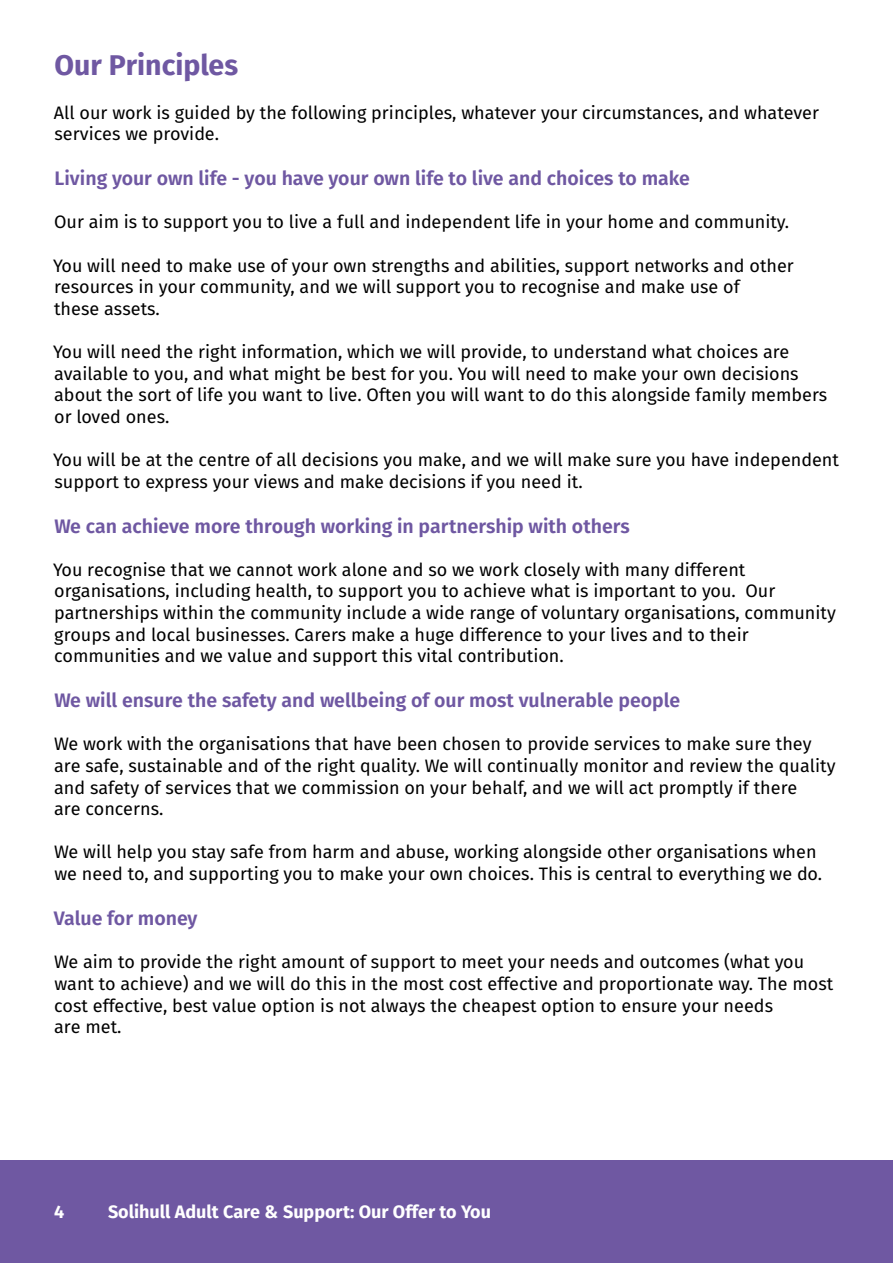
<style>
.page{position:relative;width:893px;height:1263px;background:#fff}
.page>*{position:absolute;margin:0;border:0;box-sizing:border-box;transform-origin:0 0}
.t1{font:700 28.5px "Fira Sans";color:#6f58a2}
.t2{font:600 19.5px "Fira Sans";color:#6f58a2}
.t3{font:18px/21.6px "Fira Sans";color:#000}
.t4{font:700 18px "Fira Sans";color:#fff}
</style>
<div class="page">
<div style="left:0;top:1160px;width:893px;height:103px;background:#6f58a2"></div>
<h1 class="t1" style="left:55px;top:45px;width:185px">Our Principles</h1>
<p class="t3" style="left:54px;top:101px;width:766px">All our work is guided by the following principles, whatever your circumstances, and whatever services we provide.</p>
<p class="t2" style="left:55px;top:165px;width:637px">Living your own life - you have your own life to live and choices to make</p>
<p class="t3" style="left:54px;top:211px;width:736px">Our aim is to support you to live a full and independent life in your home and community.</p>
<p class="t3" style="left:53px;top:254px;width:742px">You will need to make use of your own strengths and abilities, support networks and other resources in your community, and we will support you to recognise and make use of<br>these assets.</p>
<p class="t3" style="left:53px;top:341px;width:776px">You will need the right information, which we will provide, to understand what choices are available to you, and what might be best for you. You will need to make your own decisions about the sort of life you want to live. Often you will want to do this alongside family members or loved ones.</p>
<p class="t3" style="left:53px;top:449px;width:787px">You will be at the centre of all decisions you make, and we will make sure you have independent support to express your views and make decisions if you need it.</p>
<p class="t2" style="left:54px;top:512px;width:577px">We can achieve more through working in partnership with others</p>
<p class="t3" style="left:53px;top:559px;width:784px">You recognise that we cannot work alone and so we work closely with many different organisations, including health, to support you to achieve what is important to you. Our partnerships within the community include a wide range of voluntary organisations, community groups and local businesses. Carers make a huge difference to your lives and to their communities and we value and support this vital contribution.</p>
<p class="t2" style="left:54px;top:687px;width:627px">We will ensure the safety and wellbeing of our most vulnerable people</p>
<p class="t3" style="left:54px;top:733px;width:783px">We work with the organisations that have been chosen to provide services to make sure they are safe, sustainable and of the right quality. We will continually monitor and review the quality and safety of services that we commission on your behalf, and we will act promptly if there<br>are concerns.</p>
<p class="t3" style="left:54px;top:841px;width:770px">We will help you stay safe from harm and abuse, working alongside other organisations when we need to, and supporting you to make your own choices. This is central to everything we do.</p>
<p class="t2" style="left:54px;top:905px;width:145px">Value for money</p>
<p class="t3" style="left:54px;top:951px;width:781px">We aim to provide the right amount of support to meet your needs and outcomes (what you want to achieve) and we will do this in the most cost effective and proportionate way. The most cost effective, best value option is not always the cheapest option to ensure your needs<br>are met.</p>
<p class="t4" style="left:54px;top:1199px;width:12px">4</p>
<p class="t4" style="left:108px;top:1199px;width:385px">Solihull Adult Care &amp; Support: Our Offer to You</p>
</div>
